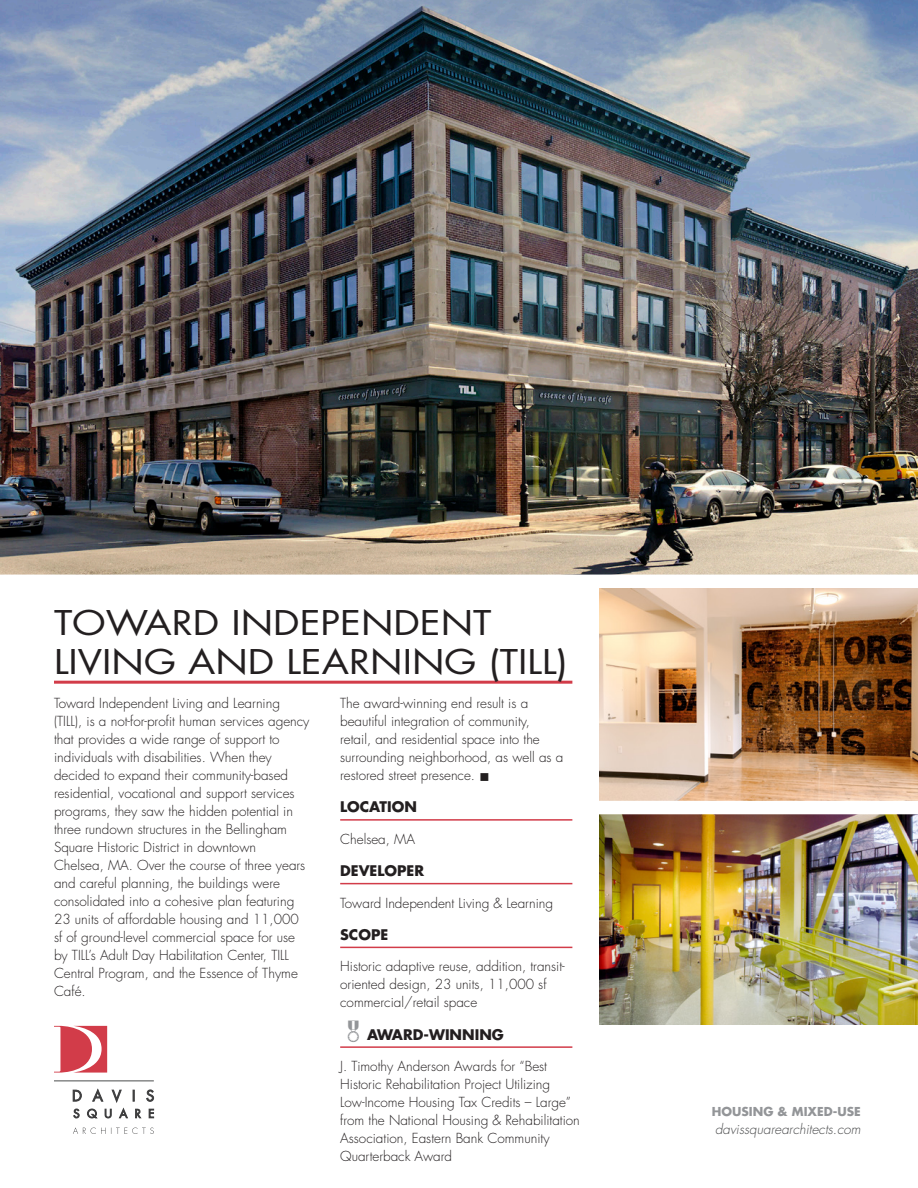
<style>
.page{position:relative;width:918px;height:1188px;background:#fff}
.page>*{position:absolute;margin:0;border:0;box-sizing:border-box;transform-origin:0 0}
.Body_Header_PROJ_SHE{font:33.15px/39px "Futura Std";color:#231f20;scale:1.18 1}
.Body_Copy_LINE_PROJ{font:700 14.25px "Futura Std";color:#231f20}
.Body_Copy_PROJ_SHEET{font:300 13.5px/18px "Futura Std";color:#231f20}
.Web{font:italic 300 13.5px "Futura Std";color:#4b4c4d}
.t1{font:700 12px "Futura Std";color:#939598}
</style>
<div class="page">
<svg style="left:54px;top:1026px;width:53px;height:47px"></svg>
<hr style="left:54px;top:1081px;width:100px;height:1px;background:#4b4c4d">
<svg style="left:73px;top:1089px;width:81px;height:13px"></svg>
<svg style="left:74px;top:1108px;width:80px;height:10px"></svg>
<svg style="left:73px;top:1127px;width:81px;height:7px"></svg>
<img style="left:599px;top:588px;width:319px;height:436px">
<img style="left:0;top:0;width:918px;height:575px">
<hr style="left:54px;top:681px;width:518px;height:3px;background:#d23c49">
<hr style="left:340px;top:819px;width:232px;height:2px;background:#d23c49">
<hr style="left:340px;top:883px;width:232px;height:1px;background:#d23c49">
<hr style="left:340px;top:947px;width:232px;height:1px;background:#d23c49">
<hr style="left:340px;top:1046px;width:232px;height:2px;background:#d23c49">
<div style="left:589px;top:801px;width:329px;height:13px;background:#fff"></div>
<p class="Body_Header_PROJ_SHE" style="left:54px;top:604px;width:437px">TOWARD INDEPENDENT<br>LIVING AND LEARNING (TILL)</p>
<p class="Body_Copy_PROJ_SHEET" style="left:54px;top:695px;width:257px">Toward Independent Living and Learning (TILL), is a not-for-profit human services agency that provides a wide range of support to individuals with disabilities. When they decided to expand their community-based residential, vocational and support services programs, they saw the hidden potential in three rundown structures in the Bellingham Square Historic District in downtown<br>Chelsea, MA. Over the course of three years and careful planning, the buildings were consolidated into a cohesive plan featuring 23 units of affordable housing and 11,000 sf of ground-level commercial space for use by TILL’s Adult Day Habilitation Center, TILL Central Program, and the Essence of Thyme Café.</p>
<p class="Body_Copy_PROJ_SHEET" style="left:340px;top:695px;width:225px">The award-winning end result is a beautiful integration of community, retail, and residential space into the surrounding neighborhood, as well as a restored street presence. ■</p>
<p class="Body_Copy_LINE_PROJ" style="left:340px;top:798px;width:78px">LOCATION</p>
<p class="Body_Copy_PROJ_SHEET" style="left:340px;top:830px;width:76px">Chelsea, MA</p>
<p class="Body_Copy_LINE_PROJ" style="left:340px;top:861px;width:85px">DEVELOPER</p>
<p class="Body_Copy_PROJ_SHEET" style="left:340px;top:894px;width:214px">Toward Independent Living &amp; Learning</p>
<p class="Body_Copy_LINE_PROJ" style="left:340px;top:925px;width:50px">SCOPE</p>
<p class="Body_Copy_PROJ_SHEET" style="left:340px;top:958px;width:226px">Historic adaptive reuse, addition, transit&shy;oriented design, 23 units, 11,000 sf commercial/retail space</p>
<p class="Body_Copy_LINE_PROJ" style="left:367px;top:1025px;width:138px">AWARD-WINNING</p>
<p class="Body_Copy_PROJ_SHEET" style="left:340px;top:1058px;width:241px">J. Timothy Anderson Awards for “Best Historic Rehabilitation Project Utilizing Low-Income Housing Tax Credits – Large” from the National Housing &amp; Rehabilitation Association, Eastern Bank Community Quarterback Award</p>
<p class="t1" style="left:712px;top:1103px;width:150px">HOUSING &amp; MIXED-USE</p>
<p class="Web" style="left:715px;top:1120px;width:147px">davissquarearchitects.com</p>
</div>
